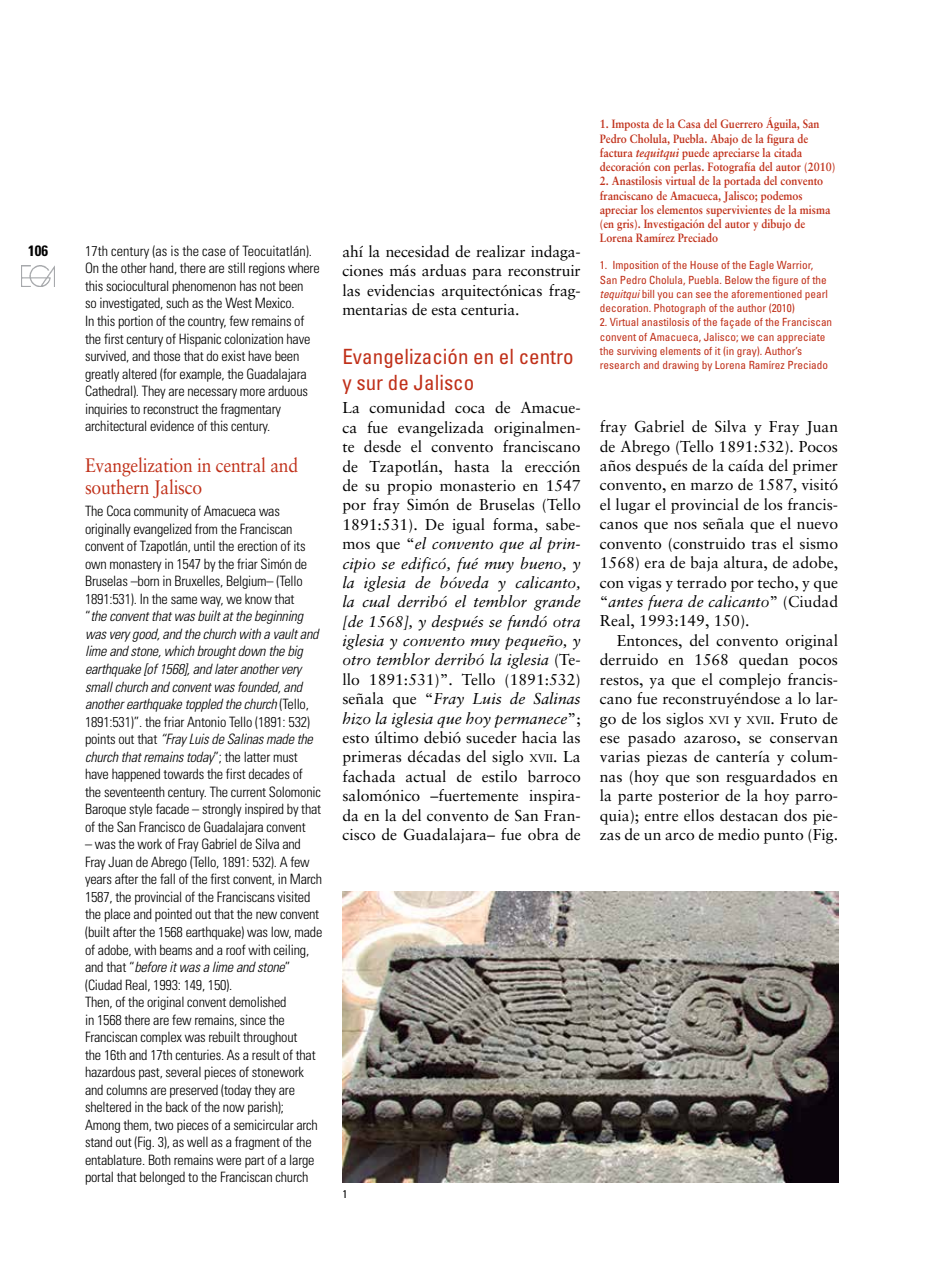
<style>
.page{position:relative;width:936px;height:1276px;background:#fff}
.page>*{position:absolute;margin:0;border:0;box-sizing:border-box;transform-origin:0 0}
.t1{font:condensed 21px/25.7px "Univers";color:#c03019}
.t2{font:19.5px/22px "Sabon";letter-spacing:-.015em;color:#c03019;scale:.9 1}
.t3{font:15.75px/19.4px "Sabon";color:#000;text-align:justify}
.t4{font:700 condensed 15px "Univers";color:#000}
.t5{font:300 condensed 14.25px/17.5px "Univers";letter-spacing:-.015em;color:#000}
.t6{font:700 12px/14.2px "Sabon";color:#c03019;scale:.9 1}
.t7{font:condensed 11.25px/14.2px "Univers";color:#c03019}
.t8{font:condensed 11.25px "Univers";color:#000}
.s1{font-style:italic}
.s2{font-size:10.95px}
</style>
<div class="page">
<img style="left:22px;top:265px;width:33px;height:21px">
<img style="left:342px;top:891px;width:496px;height:291px">
<p class="t4" style="left:28px;top:242px;width:21px">106</p>
<p class="t5" style="left:85px;top:242px;width:236px">17th century (as is the case of Teocuitatlán).<br>On the other hand, there are still regions where this sociocultural phenomenon has not been<br>so investigated, such as the West Mexico.<br>In this portion of the country, few remains of the first century of Hispanic colonization have survived, and those that do exist have been greatly altered (for example, the Guadalajara Cathedral). They are necessary more arduous inquiries to reconstruct the fragmentary architectural evidence of this century.</p>
<h2 class="t2" style="left:85px;top:454px;width:238px">Evangelization in central and southern Jalisco</h2>
<p class="t5" style="left:85px;top:502px;width:238px">The Coca community of Amacueca was originally evangelized from the Franciscan convent of Tzapotlán, until the erection of its own monastery in 1547 by the friar Simón de Bruselas –born in Bruxelles, Belgium– (Tello 1891:531). In the same way, we know that<br>“<span class="s1">the convent that was built at the beginning was very good, and the church with a vault and lime and stone, which brought down the big earthquake [of 1568], and later another very small church and convent was founded, and another earthquake toppled the church</span> (Tello, 1891:531)”. the friar Antonio Tello (1891: 532) points out that <span class="s1">“Fray Luis de Salinas made the church that remains today</span>”; the latter must have happened towards the first decades of the seventeenth century. The current Solomonic Baroque style facade – strongly inspired by that of the San Francisco de Guadalajara convent</p>
<p class="t5" style="left:85px;top:835px;width:239px">– was the work of Fray Gabriel de Silva and Fray Juan de Abrego (Tello, 1891: 532). A few years after the fall of the first convent, in March 1587, the provincial of the Franciscans visited the place and pointed out that the new convent (built after the 1568 earthquake) was low, made of adobe, with beams and a roof with ceiling, and that “<span class="s1">before it was a lime and stone</span>” (Ciudad Real, 1993: 149, 150).<br>Then, of the original convent demolished<br>in 1568 there are few remains, since the Franciscan complex was rebuilt throughout<br>the 16th and 17th centuries. As a result of that hazardous past, several pieces of stonework and columns are preserved (today they are sheltered in the back of the now parish); Among them, two pieces of a semicircular arch stand out (Fig. 3), as well as a fragment of the entablature. Both remains were part of a large portal that belonged to the Franciscan church</p>
<p class="t3" style="left:342px;top:241px;width:240px">ahí la necesidad de realizar indaga&shy;ciones más arduas para reconstruir las evidencias arquitectónicas frag&shy;mentarias de esta centuria.</p>
<h1 class="t1" style="left:342px;top:343px;width:232px">Evangelización en el centro y sur de Jalisco</h1>
<p class="t3" style="left:342px;top:398px;width:240px">La comunidad coca de Amacue&shy;ca fue evangelizada originalmen&shy;te desde el convento franciscano de Tzapotlán, hasta la erección de su propio monasterio en 1547 por fray Simón de Bruselas (Tello 1891:531). De igual forma, sabe&shy;mos que “<span class="s1">el convento que al prin&shy;cipio se edificó, fué muy bueno, y la iglesia de bóveda y calicanto, la cual derribó el temblor grande [de 1568], y después se fundó otra iglesia y convento muy pequeño, y otro temblor derribó la iglesia</span> (Te&shy;llo 1891:531)”. Tello (1891:532) señala que “<span class="s1">Fray Luis de Salinas hizo la iglesia que hoy permanece</span>”; esto último debió suceder hacia las primeras décadas del siglo <span class="s2">XVII</span>. La fachada actual de estilo barroco salomónico –fuertemente inspira&shy;da en la del convento de San Fran&shy;cisco de Guadalajara– fue obra de</p>
<p class="t6" style="left:600px;top:117px;width:263px">1. Imposta de la Casa del Guerrero Águila, San Pedro Cholula, Puebla. Abajo de la figura de factura <span class="s1">tequitqui</span> puede apreciarse la citada decoración con perlas. Fotografía del autor (2010)</p>
<p class="t6" style="left:600px;top:174px;width:258px">2. Anastilosis virtual de la portada del convento franciscano de Amacueca, Jalisco; podemos apreciar los elementos supervivientes de la misma (en gris). Investigación del autor y dibujo de Lorena Ramírez Preciado</p>
<p class="t7" style="left:600px;top:258px;width:230px">1. Imposition of the House of the Eagle Warrior, San Pedro Cholula, Puebla. Below the figure of the <span class="s1">tequitqui</span> bill you can see the aforementioned pearl decoration. Photograph of the author (2010)</p>
<p class="t7" style="left:600px;top:315px;width:234px">2. Virtual anastilosis of the façade of the Franciscan convent of Amacueca, Jalisco; we can appreciate the surviving elements of it (in gray). Author’s research and drawing by Lorena Ramírez Preciado</p>
<p class="t3" style="left:600px;top:417px;width:240px">fray Gabriel de Silva y Fray Juan de Abrego (Tello 1891:532). Pocos años después de la caída del primer convento, en marzo de 1587, visitó el lugar el provincial de los francis&shy;canos que nos señala que el nuevo convento (construido tras el sismo 1568) era de baja altura, de adobe, con vigas y terrado por techo, y que “<span class="s1">antes fuera de calicanto</span>” (Ciudad Real, 1993:149, 150).</p>
<p class="t3" style="left:600px;top:630px;width:240px;text-indent:17px">Entonces, del convento original derruido en 1568 quedan pocos restos, ya que el complejo francis&shy;cano fue reconstruyéndose a lo lar&shy;go de los siglos <span class="s2">XVI</span> y <span class="s2">XVII</span>. Fruto de ese pasado azaroso, se conservan varias piezas de cantería y colum&shy;nas (hoy que son resguardados en la parte posterior de la hoy parro&shy;quia); entre ellos destacan dos pie&shy;zas de un arco de medio punto (Fig.</p>
<p class="t8" style="left:342px;top:1187px;width:6px">1</p>
</div>
